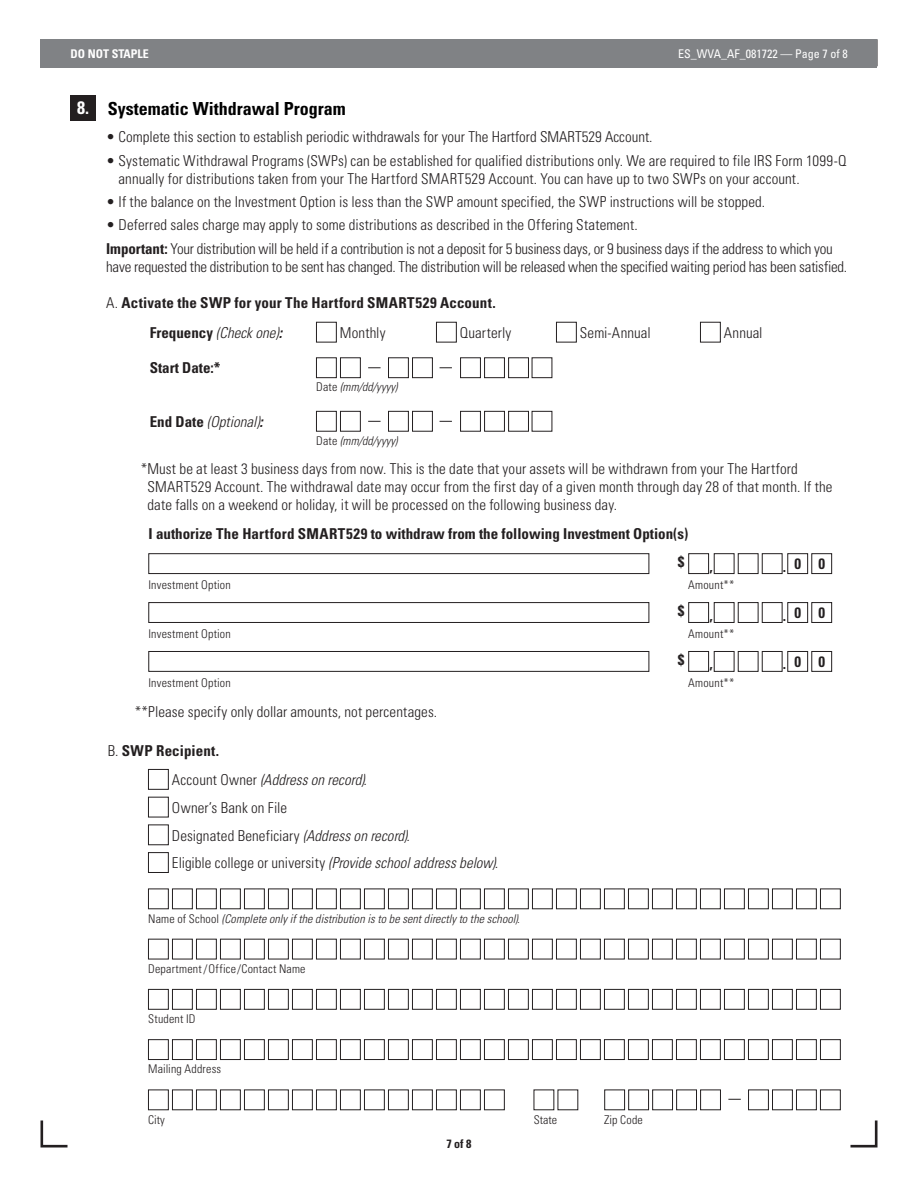
<style>
.page{position:relative;width:918px;height:1188px;background:#fff}
.page>*{position:absolute;margin:0;border:0;box-sizing:border-box;transform-origin:0 0}
.t1{font:700 condensed 18px "Univers LT Std";color:#000}
.t2{font:300 condensed 15px/18px "Univers LT Std";letter-spacing:.005em;color:#231f20}
.t3{font:300 condensed 15px/18px "Univers LT Std";letter-spacing:-.015em;color:#231f20}
.t4{font:700 condensed 15px "Univers LT Std";letter-spacing:.005em;color:#231f20}
.t5{font:italic 300 condensed 15px "Univers LT Std";color:#231f20}
.t6{font:300 condensed 12px "Univers LT Std";letter-spacing:.015em;color:#231f20}
.t7{font:italic 300 condensed 12px "Univers LT Std";letter-spacing:.01em;color:#231f20}
.t8{font:condensed 12px "Univers LT Std";color:#fff}
.t9{font:700 condensed 12px "Univers LT Std";color:#fff}
.t10{font:700 condensed 12px "Univers LT Std";color:#231f20}
.s1{color:#fff}
.s2{font-weight:700}
.s3{font-weight:300}
.s4{font-weight:700;font-style:normal}
.s5{font-style:normal}
.s6{font-style:italic}
</style>
<div class="page">
<svg style="left:850px;top:1120px;width:28px;height:28px"></svg>
<svg style="left:40px;top:1120px;width:28px;height:28px"></svg>
<div style="left:40px;top:39px;width:838px;height:29px;background:#808285"></div>
<div style="left:316px;top:322px;width:21px;height:20px;border:1px solid #231f20"></div>
<div style="left:436px;top:322px;width:21px;height:20px;border:1px solid #231f20"></div>
<div style="left:556px;top:322px;width:21px;height:20px;border:1px solid #231f20"></div>
<div style="left:700px;top:322px;width:21px;height:20px;border:1px solid #231f20"></div>
<div style="left:532px;top:358px;width:20px;height:20px;border:1px solid #231f20"></div>
<div style="left:412px;top:358px;width:21px;height:20px;border:1px solid #231f20"></div>
<div style="left:388px;top:358px;width:21px;height:20px;border:1px solid #231f20"></div>
<div style="left:340px;top:358px;width:21px;height:20px;border:1px solid #231f20"></div>
<div style="left:316px;top:358px;width:21px;height:20px;border:1px solid #231f20"></div>
<svg style="left:368px;top:368px;width:13px;height:1px"></svg>
<svg style="left:440px;top:368px;width:12px;height:1px"></svg>
<div style="left:532px;top:411px;width:20px;height:20px;border:1px solid #231f20"></div>
<div style="left:412px;top:411px;width:21px;height:20px;border:1px solid #231f20"></div>
<div style="left:388px;top:411px;width:21px;height:20px;border:1px solid #231f20"></div>
<div style="left:340px;top:411px;width:21px;height:20px;border:1px solid #231f20"></div>
<div style="left:316px;top:411px;width:21px;height:20px;border:1px solid #231f20"></div>
<svg style="left:368px;top:421px;width:13px;height:1px"></svg>
<svg style="left:440px;top:421px;width:12px;height:1px"></svg>
<div style="left:70px;top:95px;width:26px;height:26px;background:#231f20"></div>
<svg style="left:460px;top:357px;width:69px;height:21px"></svg>
<svg style="left:460px;top:411px;width:69px;height:21px"></svg>
<div style="left:149px;top:553px;width:500px;height:21px;border:1px solid #231f20"></div>
<div style="left:812px;top:553px;width:20px;height:21px;border:1px solid #231f20"></div>
<div style="left:787px;top:553px;width:21px;height:21px;border:1px solid #231f20"></div>
<svg style="left:688px;top:553px;width:95px;height:21px"></svg>
<div style="left:149px;top:602px;width:500px;height:21px;border:1px solid #231f20"></div>
<div style="left:812px;top:602px;width:20px;height:21px;border:1px solid #231f20"></div>
<div style="left:787px;top:602px;width:21px;height:21px;border:1px solid #231f20"></div>
<svg style="left:688px;top:602px;width:95px;height:21px"></svg>
<div style="left:149px;top:651px;width:500px;height:21px;border:1px solid #231f20"></div>
<div style="left:812px;top:651px;width:20px;height:21px;border:1px solid #231f20"></div>
<div style="left:787px;top:651px;width:21px;height:21px;border:1px solid #231f20"></div>
<svg style="left:688px;top:651px;width:95px;height:21px"></svg>
<svg style="left:148px;top:769px;width:21px;height:104px"></svg>
<svg style="left:148px;top:888px;width:693px;height:21px"></svg>
<svg style="left:148px;top:939px;width:693px;height:21px"></svg>
<svg style="left:148px;top:989px;width:693px;height:21px"></svg>
<svg style="left:148px;top:1039px;width:693px;height:21px"></svg>
<svg style="left:533px;top:1089px;width:308px;height:21px"></svg>
<svg style="left:148px;top:1089px;width:357px;height:21px"></svg>
<p class="t9" style="left:70px;top:46px;width:80px">DO NOT STAPLE</p>
<p class="t8" style="left:678px;top:46px;width:171px">ES_WVA_AF_081722 — Page 7 of 8</p>
<h2 class="t1" style="left:77px;top:97px;width:270px"><span class="s1">8.</span> Systematic Withdrawal Program</h2>
<p class="t2" style="left:106px;top:128px;width:548px">• Complete this section to establish periodic withdrawals for your The Hartford SMART529 Account.</p>
<p class="t2" style="left:119px;top:151px;width:729px;text-indent:-12px">• Systematic Withdrawal Programs (SWPs) can be established for qualified distributions only. We are required to file IRS Form 1099-Q annually for distributions taken from your The Hartford SMART529 Account. You can have up to two SWPs on your account.</p>
<p class="t2" style="left:106px;top:193px;width:661px">• If the balance on the Investment Option is less than the SWP amount specified, the SWP instructions will be stopped.</p>
<p class="t2" style="left:106px;top:216px;width:533px">• Deferred sales charge may apply to some distributions as described in the Offering Statement.</p>
<p class="t3" style="left:106px;top:239px;width:743px"><span class="s2">Important:</span> Your distribution will be held if a contribution is not a deposit for 5 business days, or 9 business days if the address to which you have requested the distribution to be sent has changed. The distribution will be released when the specified waiting period has been satisfied.</p>
<h3 class="t4" style="left:106px;top:293px;width:391px"><span class="s3">A.</span> Activate the SWP for your The Hartford SMART529 Account.</h3>
<p class="t5" style="left:150px;top:324px;width:134px"><span class="s4">Frequency</span> (Check one)<span class="s2">:</span></p>
<p class="t2" style="left:340px;top:324px;width:47px">Monthly</p>
<p class="t2" style="left:460px;top:324px;width:53px">Quarterly</p>
<p class="t2" style="left:580px;top:324px;width:72px">Semi-Annual</p>
<p class="t2" style="left:724px;top:324px;width:40px">Annual</p>
<p class="t4" style="left:150px;top:359px;width:72px">Start Date:*</p>
<p class="t7" style="left:316px;top:380px;width:83px"><span class="s5">Date</span> (mm/dd/yyyy)</p>
<p class="t5" style="left:150px;top:413px;width:115px"><span class="s4">End Date</span> (Optional)<span class="s2">:</span></p>
<p class="t7" style="left:316px;top:434px;width:83px"><span class="s5">Date</span> (mm/dd/yyyy)</p>
<p class="t2" style="left:147px;top:460px;width:687px;text-indent:-7px">*Must be at least 3 business days from now. This is the date that your assets will be withdrawn from your The Hartford<br>SMART529 Account. The withdrawal date may occur from the first day of a given month through day 28 of that month. If the date falls on a weekend or holiday, it will be processed on the following business day.</p>
<h4 class="t4" style="left:148px;top:524px;width:541px">I authorize The Hartford SMART529 to withdraw from the following Investment Option(s)</h4>
<p class="t6" style="left:149px;top:577px;width:84px">Investment Option</p>
<p class="t4" style="left:678px;top:553px;width:8px">$</p>
<p class="t4" style="left:709px;top:557px;width:5px">,</p>
<p class="t4" style="left:783px;top:555px;width:44px">.0 0</p>
<p class="t6" style="left:688px;top:577px;width:48px">Amount**</p>
<p class="t6" style="left:148px;top:626px;width:84px">Investment Option</p>
<p class="t6" style="left:148px;top:675px;width:84px">Investment Option</p>
<p class="t2" style="left:135px;top:703px;width:304px">**Please specify only dollar amounts, not percentages.</p>
<h3 class="t4" style="left:108px;top:741px;width:113px"><span class="s3">B.</span> SWP Recipient.</h3>
<p class="t5" style="left:172px;top:771px;width:196px"><span class="s5">Account Owner</span> (Address on record).</p>
<p class="t2" style="left:172px;top:799px;width:117px">Owner’s Bank on File</p>
<p class="t2" style="left:172px;top:826px;width:239px">Designated Beneficiary <span class="s6">(Address on record).</span></p>
<p class="t5" style="left:172px;top:854px;width:328px"><span class="s5">Eligible college or university</span> (Provide school address below).</p>
<p class="t7" style="left:148px;top:911px;width:373px"><span class="s5">Name of School</span> (Complete only if the distribution is to be sent directly to the school).</p>
<p class="t6" style="left:148px;top:961px;width:159px">Department /Office/Contact Name</p>
<p class="t6" style="left:148px;top:1012px;width:49px">Student ID</p>
<p class="t6" style="left:148px;top:1062px;width:75px">Mailing Address</p>
<p class="t6" style="left:148px;top:1112px;width:18px">City</p>
<p class="t6" style="left:534px;top:1112px;width:25px">State</p>
<p class="t6" style="left:604px;top:1112px;width:40px">Zip Code</p>
<p class="t10" style="left:446px;top:1136px;width:27px">7 of 8</p>
<p class="t4" style="left:678px;top:602px;width:8px">$</p>
<p class="t4" style="left:709px;top:606px;width:5px">,</p>
<p class="t4" style="left:783px;top:603px;width:44px">. 0 0</p>
<p class="t6" style="left:688px;top:626px;width:48px">Amount**</p>
<p class="t4" style="left:678px;top:650px;width:8px">$</p>
<p class="t4" style="left:709px;top:655px;width:5px">,</p>
<p class="t4" style="left:783px;top:652px;width:44px">. 0 0</p>
<p class="t6" style="left:688px;top:675px;width:48px">Amount**</p>
</div>
